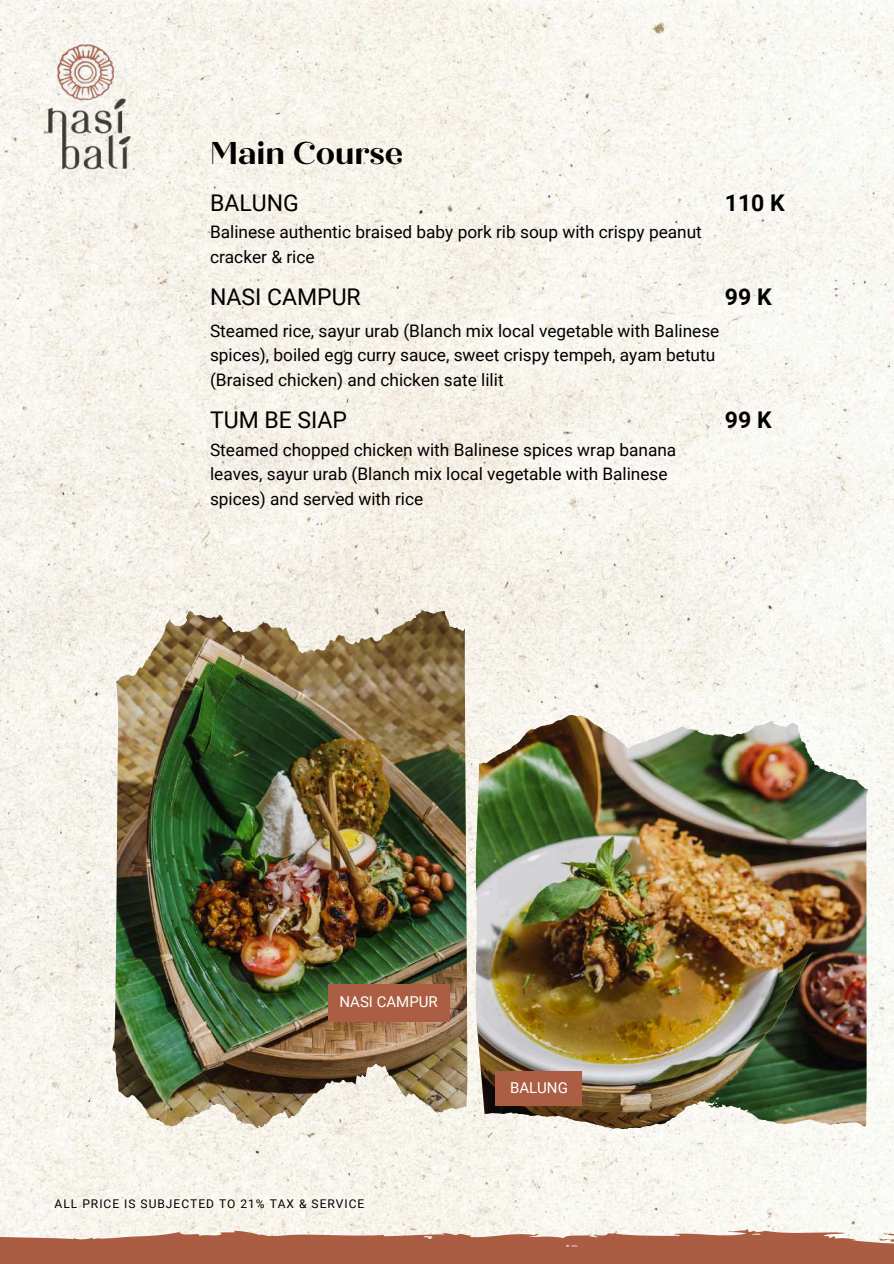
<style>
.page{position:relative;width:894px;height:1264px;background:#fff}
.page>*{position:absolute;margin:0;border:0;box-sizing:border-box;transform-origin:0 0}
.t1{font:700 31.5px "Quiche Display";color:#000}
.t2{font:22.95px "Roboto";color:#000}
.t3{font:700 22.95px "Roboto";color:#000}
.t4{font:17.25px/24.5px "Roboto";color:#000}
.t5{font:15px "Roboto";color:#fff}
.t6{font:12px "Roboto";letter-spacing:.085em;color:#000}
</style>
<div class="page">
<img style="left:0;top:0;width:893px;height:1228px">
<img style="left:39px;top:34px;width:101px;height:144px">
<svg style="left:0;top:1228px;width:893px;height:35px;background:#bb7d67"></svg>
<img style="left:593px;top:721px;width:275px;height:68px">
<div style="left:495px;top:1071px;width:87px;height:34px;background:#ab5e43"></div>
<img style="left:195px;top:610px;width:272px;height:458px">
<div style="left:328px;top:984px;width:121px;height:37px;background:#ab5e43"></div>
<h1 class="t1" style="left:210px;top:135px;width:194px">Main Course</h1>
<h2 class="t2" style="left:210px;top:189px;width:90px">BALUNG</h2>
<h2 class="t3" style="left:724px;top:189px;width:61px">110 K</h2>
<p class="t4" style="left:210px;top:220px;width:493px">Balinese authentic braised baby pork rib soup with crispy peanut cracker &amp; rice</p>
<h2 class="t2" style="left:210px;top:284px;width:152px">NASI CAMPUR</h2>
<h2 class="t3" style="left:724px;top:284px;width:48px">99 K</h2>
<p class="t4" style="left:210px;top:318px;width:510px">Steamed rice, sayur urab (Blanch mix local vegetable with Balinese spices), boiled egg curry sauce, sweet crispy tempeh, ayam betutu (Braised chicken) and chicken sate lilit</p>
<h2 class="t2" style="left:210px;top:407px;width:138px">TUM BE SIAP</h2>
<h2 class="t3" style="left:724px;top:407px;width:48px">99 K</h2>
<p class="t4" style="left:210px;top:437px;width:467px">Steamed chopped chicken with Balinese spices wrap banana leaves, sayur urab (Blanch mix local vegetable with Balinese spices) and served with rice</p>
<p class="t5" style="left:339px;top:993px;width:100px">NASI CAMPUR</p>
<p class="t6" style="left:55px;top:1196px;width:311px">ALL PRICE IS SUBJECTED TO 21% TAX &amp; SERVICE</p>
<p class="t5" style="left:510px;top:1078px;width:59px">BALUNG</p>
</div>
